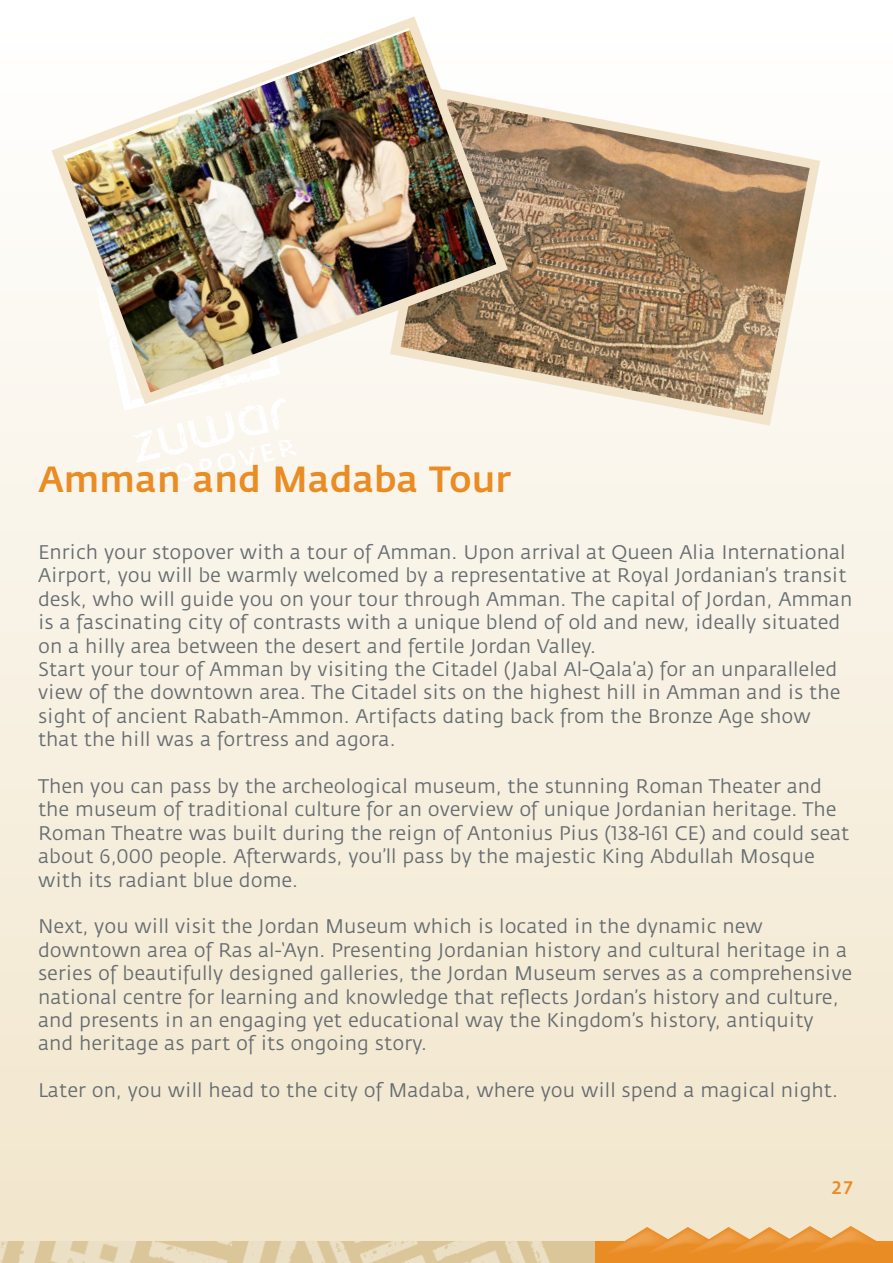
<style>
.page{position:relative;width:893px;height:1263px;background:#fff}
.page>*{position:absolute;margin:0;border:0;box-sizing:border-box;transform-origin:0 0}
.t1{font:36px "Fedra Sans Medium TF";color:#ea8c24}
.t2{font:19.5px/23.4px "Fedra Sans";color:#666c70}
.t3{font:18px "Fedra Sans Medium TF";color:#ea8c24}
</style>
<div class="page">
<div style="left:0;top:0;width:893px;height:1263px;background:linear-gradient(to bottom,#fff,#f1e5cb)"></div>
<svg style="left:96px;top:410px;width:201px;height:80px;fill:#faf6ed"></svg>
<div style="left:595px;top:1241px;width:298px;height:22px;background:#ea8c24"></div>
<svg style="left:600px;top:1226px;width:286px;height:26px"></svg>
<img style="left:362px;top:1241px;width:233px;height:22px">
<img style="left:0;top:1241px;width:362px;height:22px">
<svg style="left:385px;top:83px;width:440px;height:348px"></svg>
<img style="left:46px;top:11px;width:468px;height:399px">
<h1 class="t1" style="left:38px;top:459px;width:474px">Amman and Madaba Tour</h1>
<p class="t2" style="left:38px;top:541px;width:816px">Enrich your stopover with a tour of Amman. Upon arrival at Queen Alia International Airport, you will be warmly welcomed by a representative at Royal Jordanian’s transit desk, who will guide you on your tour through Amman. The capital of Jordan, Amman is a fascinating city of contrasts with a unique blend of old and new, ideally situated on a hilly area between the desert and fertile Jordan Valley.<br>Start your tour of Amman by visiting the Citadel (Jabal Al-Qala’a) for an unparalleled view of the downtown area. The Citadel sits on the highest hill in Amman and is the sight of ancient Rabath-Ammon. Artifacts dating back from the Bronze Age show that the hill was a fortress and agora.</p>
<p class="t2" style="left:38px;top:775px;width:813px">Then you can pass by the archeological museum, the stunning Roman Theater and the museum of traditional culture for an overview of unique Jordanian heritage. The Roman Theatre was built during the reign of Antonius Pius (138-161 CE) and could seat about 6,000 people. Afterwards, you’ll pass by the majestic King Abdullah Mosque with its radiant blue dome.</p>
<p class="t2" style="left:38px;top:915px;width:815px">Next, you will visit the Jordan Museum which is located in the dynamic new downtown area of Ras al-‘Ayn. Presenting Jordanian history and cultural heritage in a series of beautifully designed galleries, the Jordan Museum serves as a comprehensive national centre for learning and knowledge that reflects Jordan’s history and culture, and presents in an engaging yet educational way the Kingdom’s history, antiquity and heritage as part of its ongoing story.</p>
<p class="t2" style="left:38px;top:1079px;width:801px">Later on, you will head to the city of Madaba, where you will spend a magical night.</p>
<p class="t3" style="left:831px;top:1178px;width:25px">27</p>
</div>
